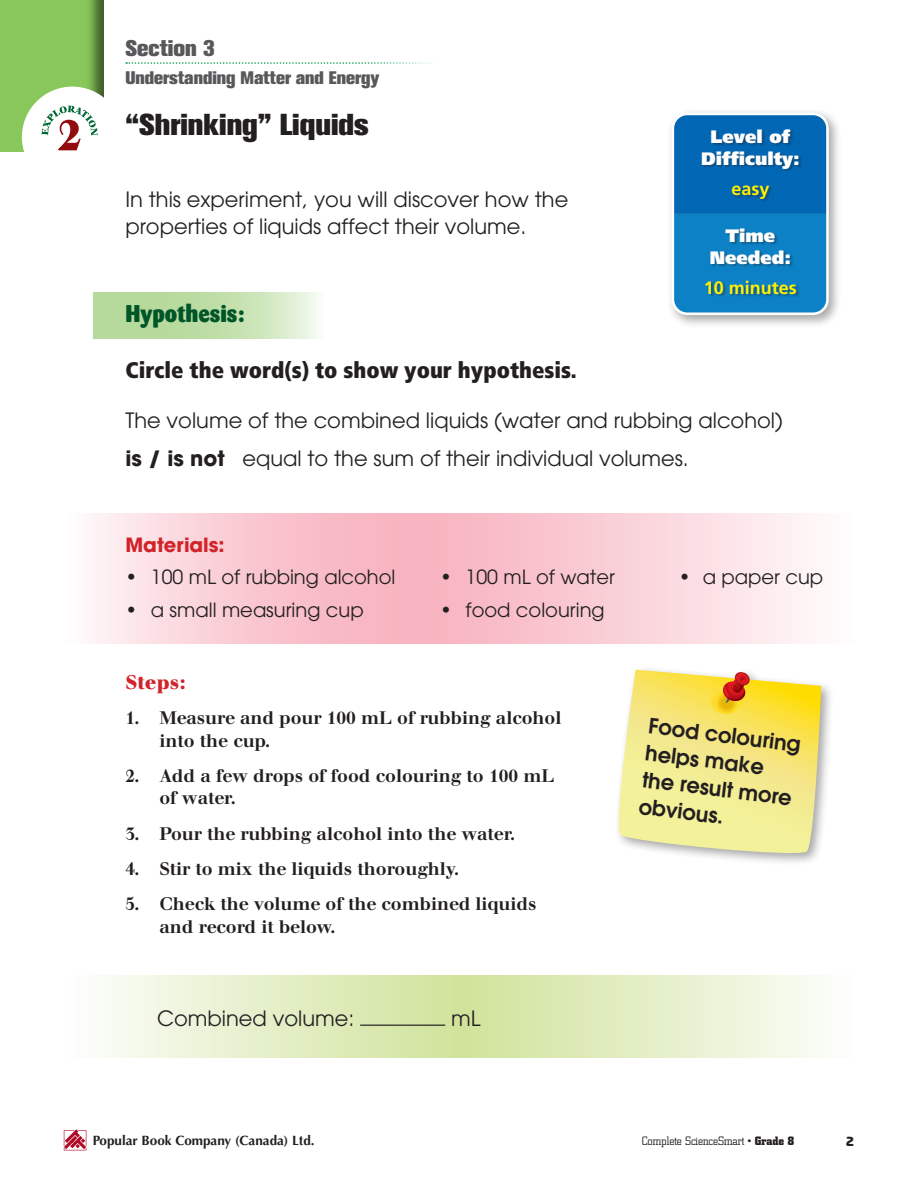
<style>
.page{position:relative;width:918px;height:1188px;background:#fff}
.page>*{position:absolute;margin:0;border:0;box-sizing:border-box;transform-origin:0 0}
.Question01{font:800 30px "Akzidenz Grotesk BE";color:#231f20}
.Wording01{font:800 24px "Barmeno";color:#005529}
.Instruction{font:900 condensed 22.5px "Frutiger";color:#231f20}
.t1{font:800 22.5px "Akzidenz Grotesk BE";color:#57585a}
.BodyText02{font:21px/27px "Avant Garde";color:#231f20}
.BodyText02-2{font:600 21px/27px "Avant Garde";color:#231f20}
.Material{font:19.5px "Avant Garde";color:#231f20}
.BodyText02-3{font:700 19.5px "Avant Garde";color:#d1232a}
.Steps{font:700 19.5px "Walbaum";color:#d1232a}
.Steps-2{font:500 18px/22.5px "Walbaum";color:#231f20}
.t2{font:900 18px "Frutiger";color:#fff}
.t3{font:800 18px "Akzidenz Grotesk BE";color:#57585a}
.t4{font:700 18px "Frutiger";color:#fff101}
.t5{font:700 13.5px "Optima";color:#231f20}
.t6{font:800 13.5px "Benguiat Gothic";color:#231f20}
.t7{font:300 12px "City";color:#231f20}
.s1{font-weight:700}
</style>
<div class="page">
<div style="left:0;top:0;width:105px;height:189px;background:#231f20;opacity:.6"></div>
<div style="left:0;top:152px;width:111px;height:72px;background:#fff"></div>
<div style="left:22px;top:87px;width:101px;height:101px;background:#fff;border-radius:50%"></div>
<svg style="left:42px;top:106px;width:56px;height:44px"></svg>
<svg style="left:126px;top:62px;width:306px;height:2px"></svg>
<svg style="left:64px;top:1129px;width:22px;height:21px"></svg>
<div style="left:614px;top:665px;width:221px;height:202px;background:#231f20;opacity:.4"></div>
<svg style="left:614px;top:670px;width:207px;height:188px"></svg>
<svg style="left:92px;top:513px;width:716px;height:131px"></svg>
<svg style="left:101px;top:975px;width:723px;height:83px"></svg>
<div style="left:667px;top:108px;width:175px;height:220px;background:#231f20;opacity:.4"></div>
<svg style="left:673px;top:114px;width:154px;height:200px"></svg>
<div style="left:672px;top:113px;width:157px;height:202px;border:3px solid #fff;border-radius:14px"></div>
<div style="left:702px;top:130px;width:100px;height:72px;background:#231f20;opacity:.4"></div>
<div style="left:705px;top:229px;width:95px;height:69px;background:#231f20;opacity:.4"></div>
<svg style="left:94px;top:293px;width:224px;height:46px"></svg>
<hr style="left:360px;top:1025px;width:85px;height:1px;background:#231f20">
<p class="t1" style="left:125px;top:35px;width:91px">Section 3</p>
<p class="t3" style="left:125px;top:67px;width:256px">Understanding Matter and Energy</p>
<p class="Question01" style="left:125px;top:107px;width:245px">“Shrinking” Liquids</p>
<p class="BodyText02" style="left:125px;top:186px;width:444px">In this experiment, you will discover how the properties of liquids affect their volume.</p>
<p class="Wording01" style="left:125px;top:299px;width:120px">Hypothesis:</p>
<p class="t2" style="left:711px;top:126px;width:81px">Level of</p>
<p class="t2" style="left:701px;top:147px;width:100px">Difficulty:</p>
<p class="t4" style="left:731px;top:178px;width:40px">easy</p>
<p class="t2" style="left:726px;top:225px;width:51px">Time</p>
<p class="t2" style="left:710px;top:246px;width:83px">Needed:</p>
<p class="t4" style="left:704px;top:277px;width:95px">10 minutes</p>
<p class="Instruction" style="left:125px;top:356px;width:453px">Circle the word(s) to show your hypothesis.</p>
<p class="BodyText02" style="left:125px;top:402px;width:659px;line-height:37.5px">The volume of the combined liquids (water and rubbing alcohol) <span class="s1">is / is not</span> equal to the sum of their individual volumes.</p>
<p class="BodyText02-3" style="left:125px;top:532px;width:101px">Materials:</p>
<p class="Material" style="left:125px;top:566px;width:272px">• 100 mL of rubbing alcohol</p>
<p class="Material" style="left:440px;top:566px;width:176px">• 100 mL of water</p>
<p class="Material" style="left:679px;top:566px;width:146px">• a paper cup</p>
<p class="Material" style="left:125px;top:598px;width:240px">• a small measuring cup</p>
<p class="Material" style="left:440px;top:598px;width:166px">• food colouring</p>
<p class="Steps" style="left:125px;top:671px;width:62px">Steps:</p>
<p class="Steps-2" style="left:159px;top:707px;width:404px;text-indent:-34px">1. Measure and pour 100 mL of rubbing alcohol into the cup.</p>
<p class="Steps-2" style="left:159px;top:765px;width:396px;text-indent:-34px">2. Add a few drops of food colouring to 100 mL of water.</p>
<p class="Steps-2" style="left:125px;top:822px;width:391px">3. Pour the rubbing alcohol into the water.</p>
<p class="Steps-2" style="left:125px;top:858px;width:335px">4. Stir to mix the liquids thoroughly.</p>
<p class="Steps-2" style="left:159px;top:893px;width:378px;text-indent:-34px">5. Check the volume of the combined liquids and record it below.</p>
<p class="BodyText02" style="left:157px;top:1005px;width:199px">Combined volume:</p>
<p class="BodyText02" style="left:451px;top:1005px;width:31px">mL</p>
<p class="BodyText02-2" style="left:651px;top:712px;width:154px;rotate:7deg">Food colouring helps make the result more obvious.</p>
<p class="t5" style="left:93px;top:1133px;width:223px">Popular Book Company (Canada) Ltd.</p>
<p class="t7" style="left:642px;top:1135px;width:154px">Complete ScienceSmart • <span class="s1">Grade 8</span></p>
<p class="t6" style="left:846px;top:1133px;width:10px">2</p>
</div>
